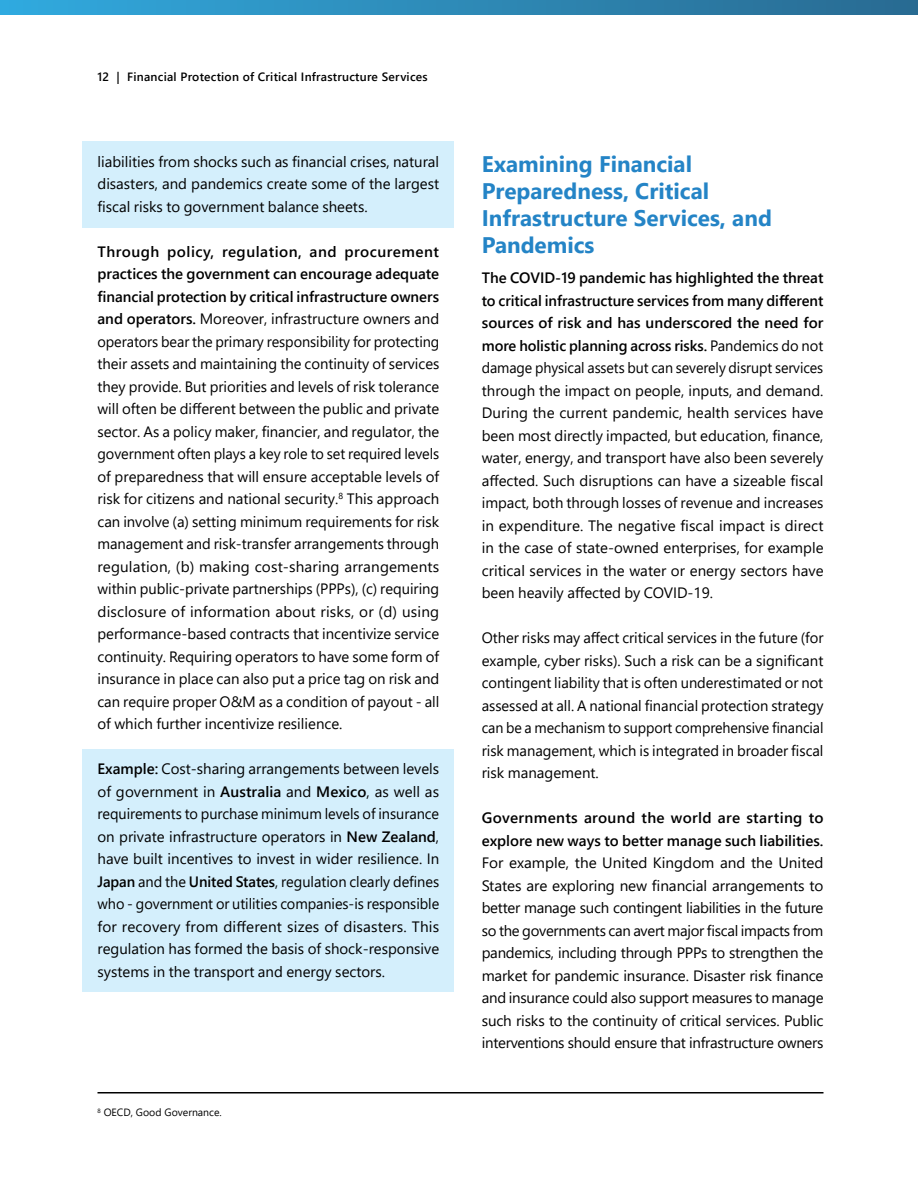
<style>
.page{position:relative;width:918px;height:1188px;background:#fff}
.page>*{position:absolute;margin:0;border:0;box-sizing:border-box;transform-origin:0 0}
.t1{font:700 22.5px/27px "Segoe UI";color:#2484c6}
.t2{font:15px/22.5px "Segoe UI";color:#000;text-align:justify}
.t3{font:600 15px/22.5px "Segoe UI";color:#000}
.t4{font:600 12px "Segoe UI";letter-spacing:.02em;color:#000}
.t5{font:10.5px "Segoe UI";color:#000}
.s1{font-weight:600}
</style>
<div class="page">
<div style="left:82px;top:141px;width:372px;height:87px;background:#d4effc"></div>
<div style="left:82px;top:749px;width:372px;height:243px;background:#d4effc"></div>
<hr style="left:98px;top:1092px;width:726px;height:2px;background:#000">
<svg style="left:0;top:0;width:918px;height:15px;background:#2d8ab7"></svg>
<p class="t4" style="left:98px;top:65px;width:332px">12 | Financial Protection of Critical Infrastructure Services</p>
<p class="t2" style="left:98px;top:149px;width:343px">liabilities from shocks such as financial crises, natural disasters, and pandemics create some of the largest fiscal risks to government balance sheets.</p>
<p class="t2" style="left:98px;top:239px;width:343px"><span class="s1">Through policy, regulation, and procurement practices the government can encourage adequate financial protection by critical infrastructure owners and operators.</span> Moreover, infrastructure owners and operators bear the primary responsibility for protecting their assets and maintaining the continuity of services they provide. But priorities and levels of risk tolerance will often be different between the public and private sector. As a policy maker, financier, and regulator, the government often plays a key role to set required levels of preparedness that will ensure acceptable levels of risk for citizens and national security.<sup>8</sup> This approach can involve (a) setting minimum requirements for risk management and risk-transfer arrangements through regulation, (b) making cost-sharing arrangements within public-private partnerships (PPPs), (c) requiring disclosure of information about risks, or (d) using performance-based contracts that incentivize service continuity. Requiring operators to have some form of insurance in place can also put a price tag on risk and can require proper O&amp;M as a condition of payout - all of which further incentivize resilience.</p>
<p class="t2" style="left:98px;top:757px;width:343px"><span class="s1">Example:</span> Cost-sharing arrangements between levels of government in <span class="s1">Australia</span> and <span class="s1">Mexico</span>, as well as requirements to purchase minimum levels of insurance on private infrastructure operators in <span class="s1">New Zealand</span>, have built incentives to invest in wider resilience. In <span class="s1">Japan</span> and the <span class="s1">United States</span>, regulation clearly defines who - government or utilities companies-is responsible for recovery from different sizes of disasters. This regulation has formed the basis of shock-responsive systems in the transport and energy sectors.</p>
<p class="t5" style="left:98px;top:1103px;width:126px"><sup>8</sup> OECD, Good Governance.</p>
<h1 class="t1" style="left:482px;top:149px;width:292px">Examining Financial<br>Preparedness, Critical<br>Infrastructure Services, and<br>Pandemics</h1>
<p class="t2" style="left:482px;top:265px;width:343px"><span class="s1">The COVID-19 pandemic has highlighted the threat to critical infrastructure services from many different sources of risk and has underscored the need for more holistic planning across risks.</span> Pandemics do not damage physical assets but can severely disrupt services through the impact on people, inputs, and demand.<br>During the current pandemic, health services have been most directly impacted, but education, finance, water, energy, and transport have also been severely affected. Such disruptions can have a sizeable fiscal impact, both through losses of revenue and increases in expenditure. The negative fiscal impact is direct in the case of state-owned enterprises, for example critical services in the water or energy sectors have been heavily affected by COVID-19.</p>
<p class="t2" style="left:482px;top:625px;width:343px">Other risks may affect critical services in the future (for example, cyber risks). Such a risk can be a significant contingent liability that is often underestimated or not assessed at all. A national financial protection strategy can be a mechanism to support comprehensive financial risk management, which is integrated in broader fiscal risk management.</p>
<p class="t3" style="left:482px;top:806px;width:343px">Governments around the world are starting to explore new ways to better manage such liabilities.</p>
<p class="t2" style="left:482px;top:850px;width:343px">For example, the United Kingdom and the United States are exploring new financial arrangements to better manage such contingent liabilities in the future so the governments can avert major fiscal impacts from pandemics, including through PPPs to strengthen the market for pandemic insurance. Disaster risk finance and insurance could also support measures to manage such risks to the continuity of critical services. Public interventions should ensure that infrastructure owners</p>
</div>
